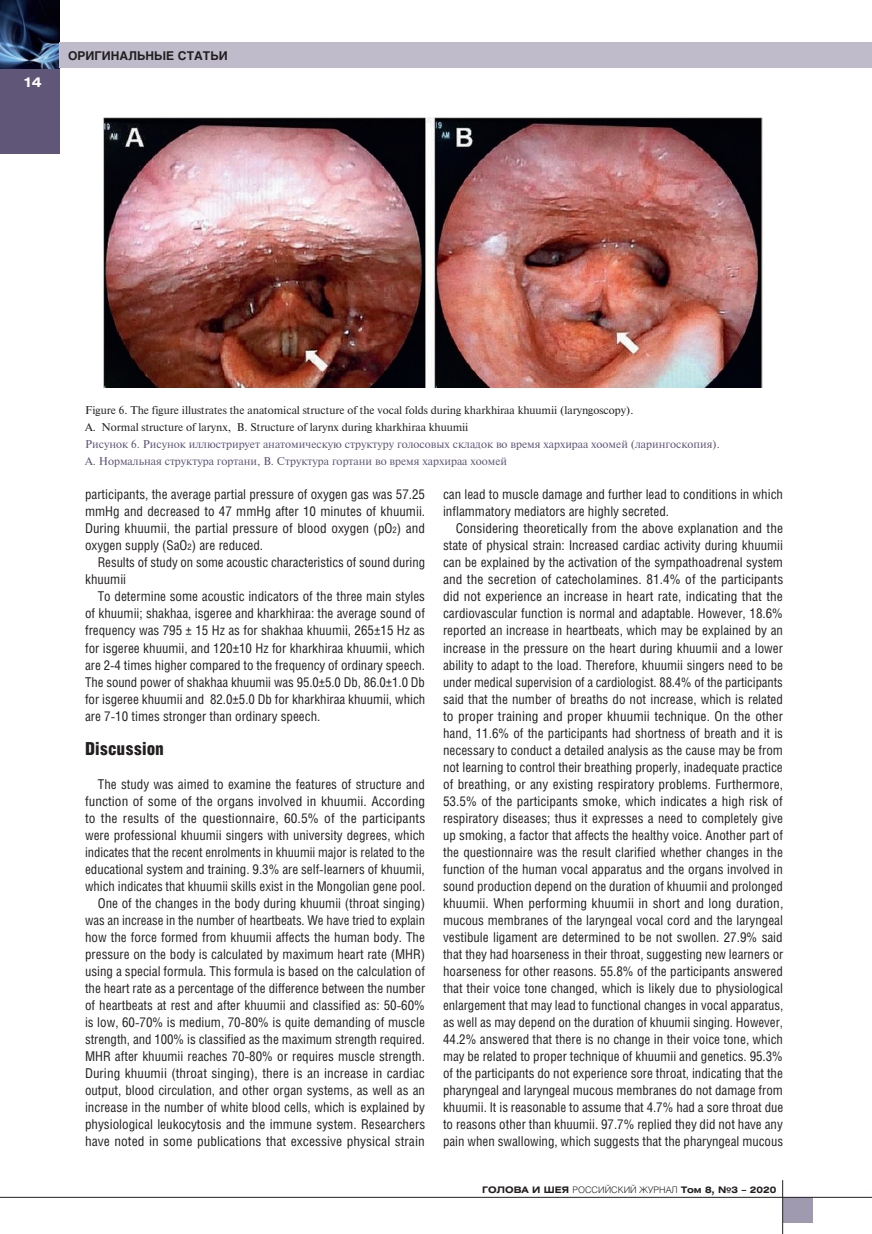
<style>
.page{position:relative;width:872px;height:1234px;background:#fff}
.page>*{position:absolute;margin:0;border:0;box-sizing:border-box;transform-origin:0 0}
.Pod_Zag{font:18px "Helios Cond Black C";color:#231f20}
.OSN_TXT{font:13.5px/17px "Helios Cond C";color:#231f20;text-align:justify}
.t1{font:700 13.5px "Helios Ext C";color:#fff}
.t2{font:700 12px "Helios C";color:#231f20}
.Ris_podpis_RUS{font:11.25px "Newton";color:#231f20}
.Ris_podpis_RUS-2{font:11.25px "Newton";color:#605677}
.t3{font:700 9px "Helios Ext C";color:#231f20}
.s1{font-size:9px}
.s2{font-family:"Helios Light C";font-weight:400}
</style>
<div class="page">
<div style="left:0;top:68px;width:60px;height:85px;background:#605677"></div>
<img style="left:0;top:0;width:60px;height:68px">
<div style="left:60px;top:43px;width:812px;height:25px;background:#bfbbcb"></div>
<div style="left:782px;top:1196px;width:30px;height:26px;background:#a09ab1"></div>
<hr style="left:0;top:1196px;width:872px;height:1px;background:#231f20">
<hr style="left:782px;top:1179px;width:1px;height:54px;background:#231f20">
<img style="left:103px;top:118px;width:660px;height:269px">
<p class="t1" style="left:24px;top:74px;width:20px">14</p>
<p class="t2" style="left:68px;top:49px;width:161px">ОРИГИНАЛЬНЫЕ СТАТЬИ</p>
<p class="Ris_podpis_RUS" style="left:85px;top:402px;width:550px">Figure 6. The figure illustrates the anatomical structure of the vocal folds during kharkhiraa khuumii (laryngoscopy).</p>
<p class="Ris_podpis_RUS" style="left:85px;top:419px;width:385px">А. Normal structure of larynx, B. Structure of larynx during kharkhiraa khuumii</p>
<p class="Ris_podpis_RUS-2" style="left:85px;top:436px;width:636px">Рисунок 6. Рисунок иллюстрирует анатомическую структуру голосовых складок во время хархираа хоомей (ларингоскопия).</p>
<p class="Ris_podpis_RUS-2" style="left:85px;top:453px;width:423px">А. Нормальная структура гортани, B. Структура гортани во время хархираа хоомей</p>
<p class="OSN_TXT" style="left:85px;top:485px;width:342px">participants, the average partial pressure of oxygen gas was 57.25 mmHg and decreased to 47 mmHg after 10 minutes of khuumii.<br>During khuumii, the partial pressure of blood oxygen (pO<span class="s1">2</span>) and oxygen supply (SaO<span class="s1">2</span>) are reduced.</p>
<p class="OSN_TXT" style="left:85px;top:553px;width:341px;text-indent:13px">Results of study on some acoustic characteristics of sound during khuumii</p>
<p class="OSN_TXT" style="left:85px;top:587px;width:342px;text-indent:13px">To determine some acoustic indicators of the three main styles of khuumii; shakhaa, isgeree and kharkhiraa: the average sound of frequency was 795 ± 15 Hz as for shakhaa khuumii, 265±15 Hz as for isgeree khuumii, and 120±10 Hz for kharkhiraa khuumii, which are 2-4 times higher compared to the frequency of ordinary speech.<br>The sound power of shakhaa khuumii was 95.0±5.0 Db, 86.0±1.0 Db for isgeree khuumii and 82.0±5.0 Db for kharkhiraa khuumii, which are 7-10 times stronger than ordinary speech.</p>
<p class="Pod_Zag" style="left:85px;top:737px;width:80px">Discussion</p>
<p class="OSN_TXT" style="left:85px;top:775px;width:342px;text-indent:13px">The study was aimed to examine the features of structure and function of some of the organs involved in khuumii. According to the results of the questionnaire, 60.5% of the participants were professional khuumii singers with university degrees, which indicates that the recent enrolments in khuumii major is related to the educational system and training. 9.3% are self-learners of khuumii, which indicates that khuumii skills exist in the Mongolian gene pool.</p>
<p class="OSN_TXT" style="left:85px;top:894px;width:342px;text-indent:13px">One of the changes in the body during khuumii (throat singing) was an increase in the number of heartbeats. We have tried to explain how the force formed from khuumii affects the human body. The pressure on the body is calculated by maximum heart rate (MHR) using a special formula. This formula is based on the calculation of the heart rate as a percentage of the difference between the number of heartbeats at rest and after khuumii and classified as: 50-60% is low, 60-70% is medium, 70-80% is quite demanding of muscle strength, and 100% is classified as the maximum strength required.<br>MHR after khuumii reaches 70-80% or requires muscle strength.<br>During khuumii (throat singing), there is an increase in cardiac output, blood circulation, and other organ systems, as well as an increase in the number of white blood cells, which is explained by physiological leukocytosis and the immune system. Researchers have noted in some publications that excessive physical strain</p>
<p class="OSN_TXT" style="left:443px;top:485px;width:341px">can lead to muscle damage and further lead to conditions in which inflammatory mediators are highly secreted.</p>
<p class="OSN_TXT" style="left:443px;top:519px;width:342px;text-indent:13px">Considering theoretically from the above explanation and the state of physical strain: Increased cardiac activity during khuumii can be explained by the activation of the sympathoadrenal system and the secretion of catecholamines. 81.4% of the participants did not experience an increase in heart rate, indicating that the cardiovascular function is normal and adaptable. However, 18.6% reported an increase in heartbeats, which may be explained by an increase in the pressure on the heart during khuumii and a lower ability to adapt to the load. Therefore, khuumii singers need to be under medical supervision of a cardiologist. 88.4% of the participants said that the number of breaths do not increase, which is related to proper training and proper khuumii technique. On the other hand, 11.6% of the participants had shortness of breath and it is necessary to conduct a detailed analysis as the cause may be from not learning to control their breathing properly, inadequate practice of breathing, or any existing respiratory problems. Furthermore, 53.5% of the participants smoke, which indicates a high risk of respiratory diseases; thus it expresses a need to completely give up smoking, a factor that affects the healthy voice. Another part of the questionnaire was the result clarified whether changes in the function of the human vocal apparatus and the organs involved in sound production depend on the duration of khuumii and prolonged khuumii. When performing khuumii in short and long duration, mucous membranes of the laryngeal vocal cord and the laryngeal vestibule ligament are determined to be not swollen. 27.9% said that they had hoarseness in their throat, suggesting new learners or hoarseness for other reasons. 55.8% of the participants answered that their voice tone changed, which is likely due to physiological enlargement that may lead to functional changes in vocal apparatus, as well as may depend on the duration of khuumii singing. However, 44.2% answered that there is no change in their voice tone, which may be related to proper technique of khuumii and genetics. 95.3% of the participants do not experience sore throat, indicating that the pharyngeal and laryngeal mucous membranes do not damage from khuumii. It is reasonable to assume that 4.7% had a sore throat due to reasons other than khuumii. 97.7% replied they did not have any pain when swallowing, which suggests that the pharyngeal mucous</p>
<p class="t3" style="left:482px;top:1183px;width:295px">ГОЛОВА И ШЕЯ <span class="s2">РОССИЙСКИЙ ЖУРНАЛ</span> Том 8, №3 – 2020</p>
</div>
